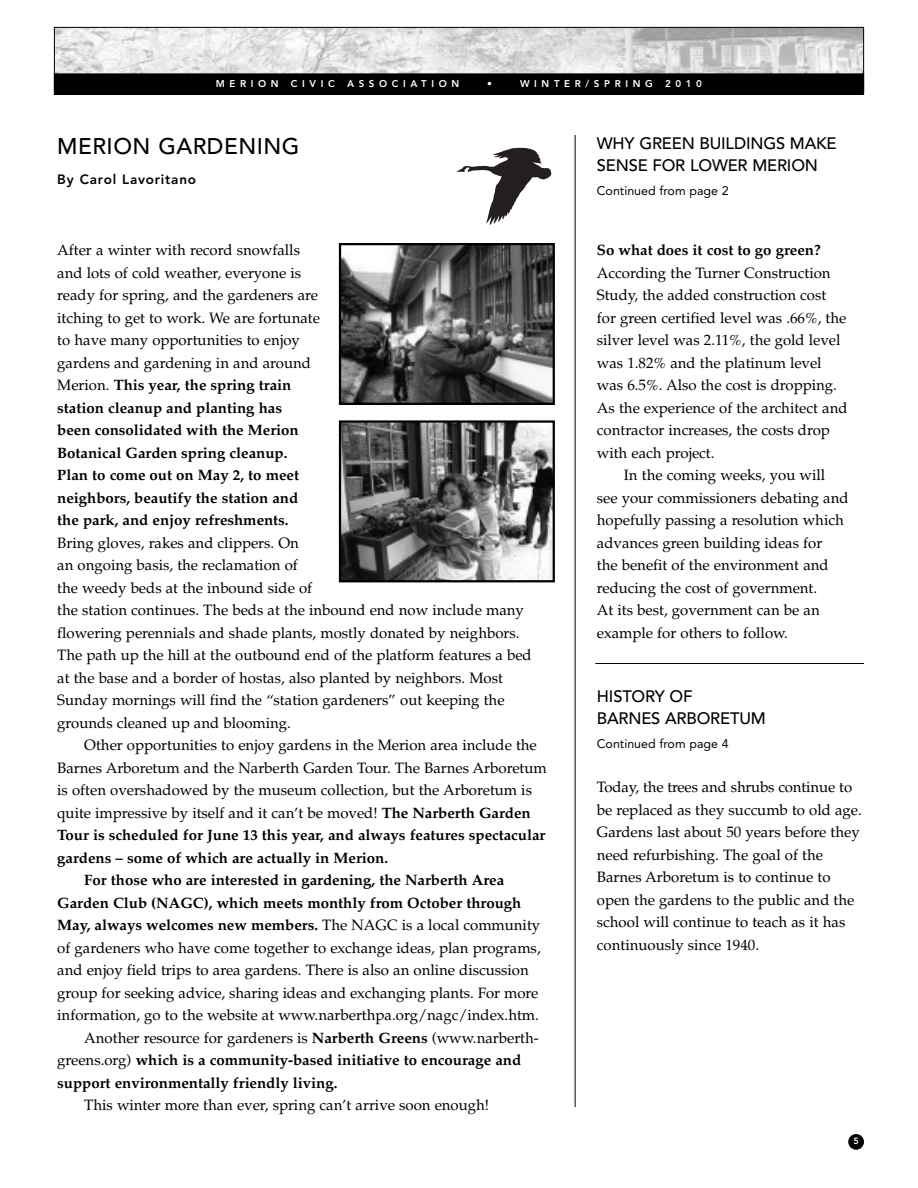
<style>
.page{position:relative;width:918px;height:1188px;background:#fff}
.page>*{position:absolute;margin:0;border:0;box-sizing:border-box;transform-origin:0 0}
.t1{font:500 22.5px "Avenir";letter-spacing:.02em;color:#000}
.t2{font:500 16.5px/21.8px "Avenir";letter-spacing:-.01em;color:#000}
.t3{font:15px/22.5px "Palatino";color:#000}
.t4{font:700 15px "Palatino";color:#000}
.t5{font:800 13.5px "Avenir";letter-spacing:.06em;color:#000}
.t6{font:12.45px "Avenir";color:#000}
.t7{font:800 9.75px "Avenir";letter-spacing:.475em;color:#fff}
.t8{font:800 9px "Avenir";color:#fff}
.s1{font-weight:700}
.s2{font-weight:400}
</style>
<div class="page">
<div style="left:848px;top:1134px;width:16px;height:16px;background:#000;border-radius:50%"></div>
<img style="left:56px;top:29px;width:806px;height:45px">
<div style="left:54px;top:27px;width:810px;height:65px;border:1px solid #000"></div>
<div style="left:55px;top:74px;width:808px;height:20px;background:#000"></div>
<div style="left:54px;top:74px;width:810px;height:21px;border:1px solid #000"></div>
<hr style="left:575px;top:135px;width:1px;height:972px;background:#000">
<svg style="left:456px;top:147px;width:95px;height:78px"></svg>
<img style="left:342px;top:246px;width:210px;height:156px">
<div style="left:339px;top:243px;width:216px;height:162px;border:2px solid #000"></div>
<img style="left:342px;top:423px;width:210px;height:156px">
<div style="left:339px;top:420px;width:216px;height:162px;border:2px solid #000"></div>
<hr style="left:595px;top:663px;width:269px;height:1px;background:#000">
<p class="t7" style="left:216px;top:80px;width:64px">MERION</p>
<p class="t7" style="left:291px;top:80px;width:45px">CIVIC</p>
<p class="t7" style="left:347px;top:80px;width:114px">ASSOCIATION</p>
<p class="t7" style="left:487px;top:80px;width:6px">•</p>
<p class="t7" style="left:520px;top:80px;width:134px">WINTER/SPRING</p>
<p class="t7" style="left:665px;top:80px;width:38px">2010</p>
<h1 class="t1" style="left:57px;top:136px;width:244px">MERION GARDENING</h1>
<p class="t5" style="left:57px;top:173px;width:140px">By Carol Lavoritano</p>
<p class="t3" style="left:57px;top:239px;width:264px">After a winter with record snowfalls and lots of cold weather, everyone is ready for spring, and the gardeners are itching to get to work. We are fortunate to have many opportunities to enjoy gardens and gardening in and around Merion. <span class="s1">This year, the spring train station cleanup and planting has<br>been consolidated with the Merion Botanical Garden spring cleanup.<br>Plan to come out on May 2, to meet neighbors, beautify the station and the park, and enjoy refreshments.</span></p>
<p class="t3" style="left:57px;top:532px;width:476px">Bring gloves, rakes and clippers. On<br>an ongoing basis, the reclamation of<br>the weedy beds at the inbound side of<br>the station continues. The beds at the inbound end now include many flowering perennials and shade plants, mostly donated by neighbors.<br>The path up the hill at the outbound end of the platform features a bed at the base and a border of hostas, also planted by neighbors. Most Sunday mornings will find the “station gardeners” out keeping the grounds cleaned up and blooming.</p>
<p class="t3" style="left:84px;top:734px;width:454px">Other opportunities to enjoy gardens in the Merion area include the</p>
<p class="t3" style="left:57px;top:757px;width:491px">Barnes Arboretum and the Narberth Garden Tour. The Barnes Arboretum</p>
<p class="t3" style="left:57px;top:779px;width:476px">is often overshadowed by the museum collection, but the Arboretum is</p>
<p class="t3" style="left:57px;top:802px;width:475px">quite impressive by itself and it can’t be moved! <span class="s1">The Narberth Garden</span></p>
<p class="t4" style="left:57px;top:827px;width:490px">Tour is scheduled for June 13 this year, and always features spectacular</p>
<p class="t4" style="left:57px;top:849px;width:332px">gardens – some of which are actually in Merion.</p>
<p class="t4" style="left:84px;top:872px;width:422px">For those who are interested in gardening, the Narberth Area</p>
<p class="t4" style="left:57px;top:894px;width:466px">Garden Club (NAGC), which meets monthly from October through</p>
<p class="t4" style="left:57px;top:917px;width:484px">May, always welcomes new members. <span class="s2">The NAGC is a local community</span></p>
<p class="t3" style="left:57px;top:937px;width:485px">of gardeners who have come together to exchange ideas, plan programs,</p>
<p class="t3" style="left:57px;top:959px;width:473px">and enjoy field trips to area gardens. There is also an online discussion</p>
<p class="t3" style="left:57px;top:982px;width:483px">group for seeking advice, sharing ideas and exchanging plants. For more</p>
<p class="t3" style="left:57px;top:1004px;width:483px">information, go to the website at www.narberthpa.org/nagc/index.htm.</p>
<p class="t3" style="left:84px;top:1027px;width:456px">Another resource for gardeners is <span class="s1">Narberth Greens</span> (www.narberth-</p>
<p class="t4" style="left:57px;top:1052px;width:465px"><span class="s2">greens.org)</span> which is a community-based initiative to encourage and</p>
<p class="t4" style="left:57px;top:1074px;width:282px">support environmentally friendly living.</p>
<p class="t3" style="left:84px;top:1094px;width:406px">This winter more than ever, spring can’t arrive soon enough!</p>
<p class="t2" style="left:597px;top:134px;width:241px">WHY GREEN BUILDINGS MAKE<br>SENSE FOR LOWER MERION</p>
<p class="t6" style="left:597px;top:185px;width:133px">Continued from page 2</p>
<p class="t4" style="left:597px;top:242px;width:225px">So what does it cost to go green?</p>
<p class="t3" style="left:597px;top:262px;width:252px">According the Turner Construction Study, the added construction cost for green certified level was .66%, the silver level was 2.11%, the gold level was 1.82% and the platinum level was 6.5%. Also the cost is dropping.<br>As the experience of the architect and contractor increases, the costs drop with each project.</p>
<p class="t3" style="left:597px;top:464px;width:253px;text-indent:27px">In the coming weeks, you will see your commissioners debating and hopefully passing a resolution which advances green building ideas for<br>the benefit of the environment and reducing the cost of government.<br>At its best, government can be an example for others to follow.</p>
<p class="t2" style="left:597px;top:687px;width:170px">HISTORY OF<br>BARNES ARBORETUM</p>
<p class="t6" style="left:597px;top:739px;width:133px">Continued from page 4</p>
<p class="t3" style="left:597px;top:776px;width:266px">Today, the trees and shrubs continue to be replaced as they succumb to old age.<br>Gardens last about 50 years before they need refurbishing. The goal of the Barnes Arboretum is to continue to open the gardens to the public and the school will continue to teach as it has continuously since 1940.</p>
<p class="t8" style="left:853px;top:1137px;width:7px">5</p>
</div>
